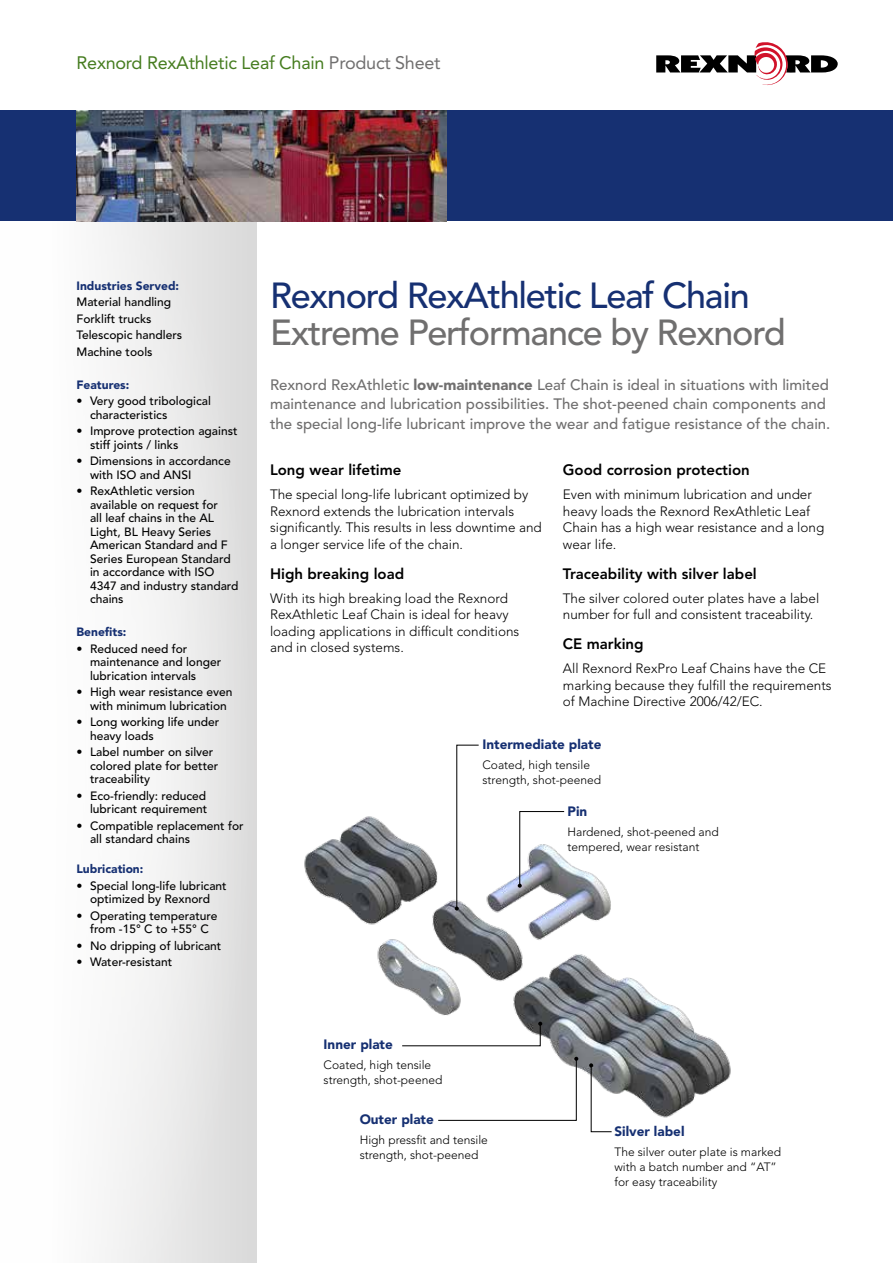
<style>
.page{position:relative;width:893px;height:1263px;background:#fff}
.page>*{position:absolute;margin:0;border:0;box-sizing:border-box;transform-origin:0 0}
.t1{font:500 36px "Avenir LT Std";letter-spacing:-.035em;color:#163072}
.t2{font:500 36px "Avenir LT Std";letter-spacing:-.035em;color:#706f6f}
.t3{font:18px "Avenir LT Std";letter-spacing:-.015em;color:#457c1f}
.t4{font:500 15px/19.5px "Avenir LT Std";color:#706f6f}
.t5{font:800 15px "Avenir LT Std";color:#000}
.t6{font:300 13.5px/16.5px "Avenir LT Std";color:#000}
.t7{font:900 13.5px "Avenir LT Std";color:#163072}
.t8{font:500 12px/13.5px "Avenir LT Std";color:#000}
.t9{font:300 12px/15px "Avenir LT Std";color:#000}
.t10{font:900 12px "Avenir LT Std";color:#163072}
.s1{color:#706f6f}
.s2{font-weight:900}
</style>
<div class="page">
<div style="left:0;top:221px;width:257px;height:1042px;background:linear-gradient(to right,#fff,#dfdfdf)"></div>
<div style="left:0;top:111px;width:893px;height:110px;background:#163072"></div>
<svg style="left:656px;top:42px;width:182px;height:44px"></svg>
<img style="left:77px;top:111px;width:369px;height:110px">
<img style="left:304px;top:816px;width:427px;height:302px">
<svg style="left:455px;top:744px;width:25px;height:166px"></svg>
<svg style="left:518px;top:811px;width:47px;height:77px"></svg>
<svg style="left:401px;top:1022px;width:141px;height:25px"></svg>
<svg style="left:589px;top:1063px;width:24px;height:70px"></svg>
<svg style="left:437px;top:1057px;width:141px;height:64px"></svg>
<h2 class="t3" style="left:77px;top:52px;width:365px">Rexnord RexAthletic Leaf Chain <span class="s1">Product Sheet</span></h2>
<p class="t10" style="left:77px;top:278px;width:104px">Industries Served:</p>
<p class="t8" style="left:77px;top:294px;width:107px;line-height:16.5px">Material handling<br>Forklift trucks<br>Telescopic handlers<br>Machine tools</p>
<p class="t10" style="left:77px;top:377px;width:54px">Features:</p>
<p class="t8" style="left:90px;top:394px;width:122px;text-indent:-14px">• Very good tribological characteristics</p>
<p class="t8" style="left:90px;top:424px;width:149px;text-indent:-14px">• Improve protection against stiff joints / links</p>
<p class="t8" style="left:90px;top:454px;width:142px;text-indent:-14px">• Dimensions in accordance with ISO and ANSI</p>
<p class="t8" style="left:90px;top:484px;width:150px;text-indent:-14px">• RexAthletic version available on request for<br>all leaf chains in the AL<br>Light, BL Heavy Series<br>American Standard and F<br>Series European Standard in accordance with ISO<br>4347 and industry standard chains</p>
<p class="t10" style="left:77px;top:625px;width:51px">Benefits:</p>
<p class="t8" style="left:90px;top:642px;width:133px;text-indent:-14px">• Reduced need for maintenance and longer lubrication intervals</p>
<p class="t8" style="left:90px;top:685px;width:144px;text-indent:-14px">• High wear resistance even with minimum lubrication</p>
<p class="t8" style="left:90px;top:715px;width:131px;text-indent:-14px">• Long working life under heavy loads</p>
<p class="t8" style="left:90px;top:745px;width:130px;text-indent:-14px">• Label number on silver colored plate for better traceability</p>
<p class="t8" style="left:77px;top:789px;width:132px;text-align:right">• Eco-friendly: reduced lubricant requirement</p>
<p class="t8" style="left:90px;top:819px;width:155px;text-indent:-14px">• Compatible replacement for all standard chains</p>
<p class="t10" style="left:77px;top:862px;width:68px">Lubrication:</p>
<p class="t8" style="left:77px;top:879px;width:152px;text-align:center">• Special long-life lubricant optimized by Rexnord</p>
<p class="t8" style="left:77px;top:909px;width:142px;text-align:center">• Operating temperature from -15° C to +55° C</p>
<p class="t8" style="left:77px;top:939px;width:146px">• No dripping of lubricant</p>
<p class="t8" style="left:77px;top:955px;width:97px">• Water-resistant</p>
<h1 class="t1" style="left:270px;top:275px;width:481px">Rexnord RexAthletic Leaf Chain</h1>
<h1 class="t2" style="left:270px;top:312px;width:517px">Extreme Performance by Rexnord</h1>
<p class="t4" style="left:270px;top:375px;width:562px">Rexnord RexAthletic <span class="s2">low-maintenance</span> Leaf Chain is ideal in situations with limited maintenance and lubrication possibilities. The shot-peened chain components and the special long-life lubricant improve the wear and fatigue resistance of the chain.</p>
<p class="t5" style="left:270px;top:461px;width:133px">Long wear lifetime</p>
<p class="t6" style="left:270px;top:486px;width:273px">The special long-life lubricant optimized by Rexnord extends the lubrication intervals significantly. This results in less downtime and a longer service life of the chain.</p>
<p class="t5" style="left:270px;top:565px;width:136px">High breaking load</p>
<p class="t6" style="left:270px;top:590px;width:251px">With its high breaking load the Rexnord RexAthletic Leaf Chain is ideal for heavy loading applications in difficult conditions and in closed systems.</p>
<p class="t5" style="left:563px;top:461px;width:188px">Good corrosion protection</p>
<p class="t6" style="left:563px;top:486px;width:263px">Even with minimum lubrication and under heavy loads the Rexnord RexAthletic Leaf Chain has a high wear resistance and a long wear life.</p>
<p class="t5" style="left:563px;top:565px;width:195px">Traceability with silver label</p>
<p class="t6" style="left:563px;top:590px;width:258px">The silver colored outer plates have a label number for full and consistent traceability.</p>
<p class="t5" style="left:563px;top:635px;width:82px">CE marking</p>
<p class="t6" style="left:563px;top:660px;width:270px">All Rexnord RexPro Leaf Chains have the CE marking because they fulfill the requirements of Machine Directive 2006/42/EC.</p>
<p class="t7" style="left:482px;top:736px;width:120px">Intermediate plate</p>
<p class="t9" style="left:482px;top:757px;width:120px">Coated, high tensile strength, shot-peened</p>
<p class="t7" style="left:568px;top:803px;width:21px">Pin</p>
<p class="t9" style="left:568px;top:824px;width:153px">Hardened, shot-peened and tempered, wear resistant</p>
<p class="t7" style="left:324px;top:1036px;width:71px">Inner plate</p>
<p class="t9" style="left:324px;top:1057px;width:120px">Coated, high tensile strength, shot-peened</p>
<p class="t7" style="left:360px;top:1111px;width:76px">Outer plate</p>
<p class="t9" style="left:360px;top:1132px;width:130px">High pressfit and tensile strength, shot-peened</p>
<p class="t7" style="left:614px;top:1123px;width:72px">Silver label</p>
<p class="t9" style="left:614px;top:1144px;width:168px">The silver outer plate is marked with a batch number and “AT” for easy traceability</p>
</div>
